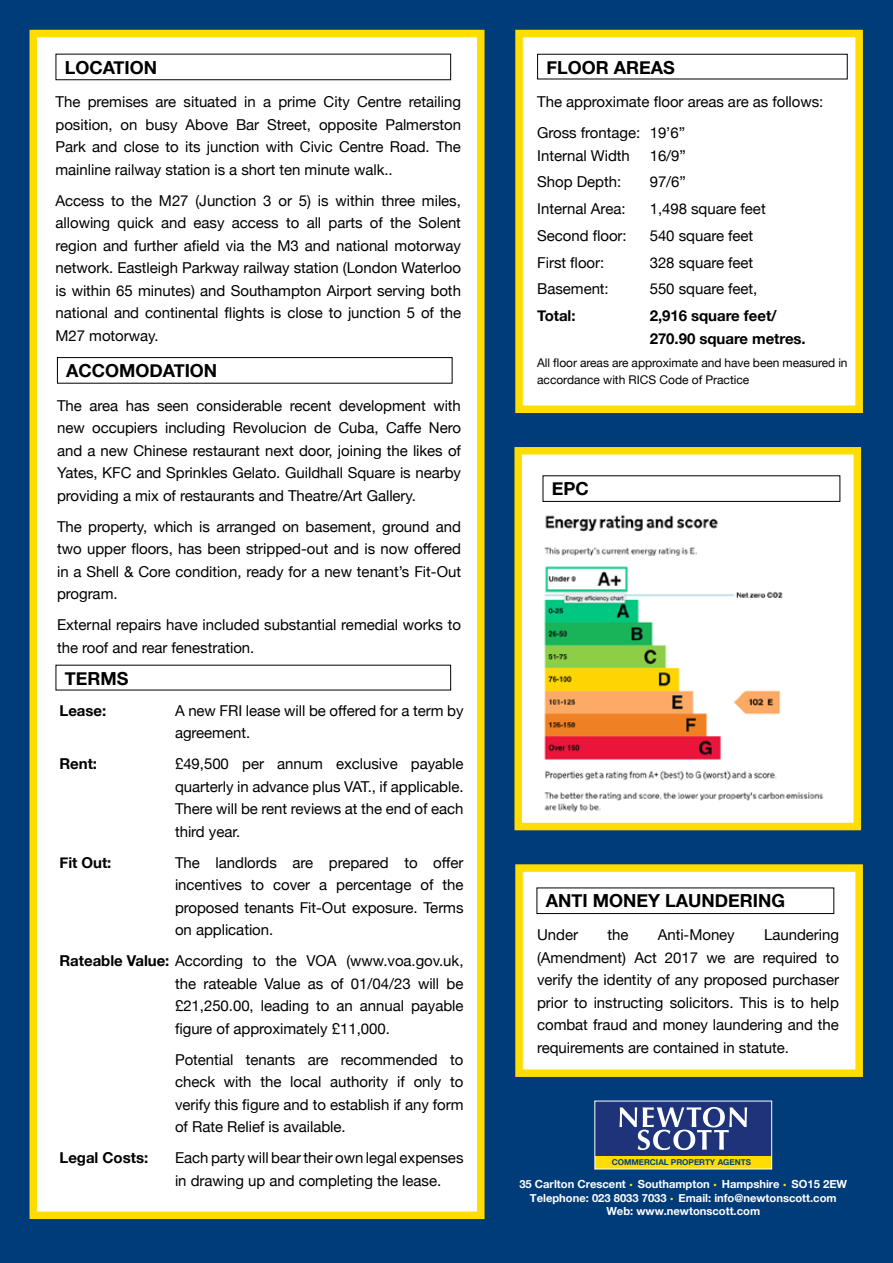
<style>
.page{position:relative;width:893px;height:1263px;background:#003b7a}
.page>*{position:absolute;margin:0;border:0;box-sizing:border-box;transform-origin:0 0}
.t1{font:700 18px "Helvetica Neue";color:#000}
.t2{font:15px/22.5px "Helvetica Neue";letter-spacing:-.005em;color:#000;text-align:justify}
.t3{font:700 15px/22.5px "Helvetica Neue";letter-spacing:-.005em;color:#000}
.t4{font:12px/16.5px "Helvetica Neue";letter-spacing:-.005em;color:#000}
.t5{font:700 11.25px/13.5px "Helvetica Neue";color:#fff;text-align:center}
.t6{font:700 8.1px "Helvetica Neue";color:#003e7e}
.s1{font-weight:700}
.s2{color:#ffdf1c}
</style>
<div class="page">
<div style="left:30px;top:30px;width:455px;height:1189px;background:#fff;border:8px solid #fd0"></div>
<div style="left:515px;top:864px;width:348px;height:213px;background:#fff;border:8px solid #fd0"></div>
<div style="left:536px;top:887px;width:298px;height:27px;border:1px solid #000"></div>
<div style="left:514px;top:447px;width:347px;height:383px;background:#fff;border:8px solid #fd0"></div>
<img style="left:544px;top:514px;width:280px;height:298px">
<div style="left:543px;top:475px;width:297px;height:27px;border:1px solid #000"></div>
<div style="left:515px;top:30px;width:348px;height:383px;background:#fff;border:8px solid #fd0"></div>
<div style="left:57px;top:357px;width:395px;height:27px;border:1px solid #000"></div>
<div style="left:595px;top:1101px;width:177px;height:68px;background:#1e3379"></div>
<div style="left:595px;top:1156px;width:176px;height:13px;background:#fd0"></div>
<svg style="left:619px;top:1107px;width:128px;height:43px"></svg>
<p class="t1" style="left:65px;top:53px;width:94px">LOCATION</p>
<p class="t2" style="left:56px;top:91px;width:407px">The premises are situated in a prime City Centre retailing position, on busy Above Bar Street, opposite Palmerston Park and close to its junction with Civic Centre Road. The mainline railway station is a short ten minute walk..</p>
<p class="t2" style="left:56px;top:190px;width:407px">Access to the M27 (Junction 3 or 5) is within three miles, allowing quick and easy access to all parts of the Solent region and further afield via the M3 and national motorway network. Eastleigh Parkway railway station (London Waterloo is within 65 minutes) and Southampton Airport serving both national and continental flights is close to junction 5 of the M27 motorway.</p>
<p class="t1" style="left:66px;top:357px;width:153px">ACCOMODATION</p>
<p class="t2" style="left:57px;top:395px;width:405px">The area has seen considerable recent development with new occupiers including Revolucion de Cuba, Caffe Nero and a new Chinese restaurant next door, joining the likes of Yates, KFC and Sprinkles Gelato. Guildhall Square is nearby providing a mix of restaurants and Theatre/Art Gallery.</p>
<p class="t2" style="left:57px;top:516px;width:406px">The property, which is arranged on basement, ground and two upper floors, has been stripped-out and is now offered in a Shell &amp; Core condition, ready for a new tenant’s Fit-Out program.</p>
<p class="t2" style="left:57px;top:614px;width:405px">External repairs have included substantial remedial works to the roof and rear fenestration.</p>
<p class="t1" style="left:65px;top:664px;width:65px">TERMS</p>
<p class="t3" style="left:60px;top:699px;width:48px">Lease:</p>
<p class="t2" style="left:175px;top:700px;width:290px">A new FRI lease will be offered for a term by agreement.</p>
<p class="t3" style="left:60px;top:753px;width:39px">Rent:</p>
<p class="t2" style="left:175px;top:753px;width:290px">£49,500 per annum exclusive payable quarterly in advance plus VAT., if applicable.<br>There will be rent reviews at the end of each third year.</p>
<p class="t3" style="left:60px;top:851px;width:53px">Fit Out:</p>
<p class="t2" style="left:175px;top:852px;width:290px">The landlords are prepared to offer incentives to cover a percentage of the proposed tenants Fit-Out exposure. Terms on application.</p>
<p class="t2" style="left:175px;top:950px;width:290px;text-indent:-115px"><span class="s1">Rateable Value:</span> According to the VOA (www.voa.gov.uk, the rateable Value as of 01/04/23 will be £21,250.00, leading to an annual payable figure of approximately £11,000.</p>
<p class="t2" style="left:175px;top:1049px;width:290px">Potential tenants are recommended to check with the local authority if only to verify this figure and to establish if any form of Rate Relief is available.</p>
<p class="t3" style="left:60px;top:1147px;width:90px">Legal Costs:</p>
<p class="t2" style="left:175px;top:1147px;width:290px">Each party will bear their own legal expenses in drawing up and completing the lease.</p>
<p class="t1" style="left:546px;top:53px;width:130px">FLOOR AREAS</p>
<p class="t2" style="left:537px;top:87px;width:288px;line-height:31px">The approximate floor areas are as follows:<br>Gross frontage: 19’6”</p>
<p class="t2" style="left:537px;top:145px;width:94px">Internal Width</p>
<p class="t2" style="left:650px;top:145px;width:38px">16/9”</p>
<p class="t2" style="left:537px;top:172px;width:86px">Shop Depth:</p>
<p class="t2" style="left:650px;top:172px;width:38px">97/6”</p>
<p class="t2" style="left:537px;top:198px;width:90px">Internal Area:</p>
<p class="t2" style="left:650px;top:198px;width:117px">1,498 square feet</p>
<p class="t2" style="left:537px;top:225px;width:91px">Second floor:</p>
<p class="t2" style="left:650px;top:225px;width:105px">540 square feet</p>
<p class="t2" style="left:537px;top:252px;width:69px">First floor:</p>
<p class="t2" style="left:650px;top:252px;width:105px">328 square feet</p>
<p class="t2" style="left:537px;top:279px;width:73px">Basement:</p>
<p class="t2" style="left:650px;top:279px;width:109px">550 square feet,</p>
<p class="t3" style="left:537px;top:305px;width:40px">Total:</p>
<p class="t3" style="left:650px;top:305px;width:158px">2,916 square feet/<br>270.90 square metres.</p>
<p class="t4" style="left:537px;top:356px;width:312px">All floor areas are approximate and have been measured in accordance with RICS Code of Practice</p>
<p class="t1" style="left:552px;top:475px;width:39px">EPC</p>
<p class="t1" style="left:546px;top:887px;width:241px">ANTI MONEY LAUNDERING</p>
<p class="t2" style="left:537px;top:924px;width:42px">Under</p>
<p class="t2" style="left:607px;top:924px;width:23px">the</p>
<p class="t2" style="left:658px;top:924px;width:79px">Anti-Money</p>
<p class="t2" style="left:537px;top:924px;width:303px;text-indent:227px">Laundering (Amendment) Act 2017 we are required to verify the identity of any proposed purchaser prior to instructing solicitors. This is to help combat fraud and money laundering and the requirements are contained in statute.</p>
<p class="t6" style="left:612px;top:1156px;width:141px">COMMERCIAL PROPERTY AGENTS</p>
<p class="t5" style="left:519px;top:1178px;width:329px">35 Carlton Crescent <span class="s2">•</span> Southampton <span class="s2">•</span> Hampshire <span class="s2">•</span> SO15 2EW<br>Telephone: 023 8033 7033 <span class="s2">•</span> Email: info@newtonscott.com<br>Web: www.newtonscott.com</p>
</div>
